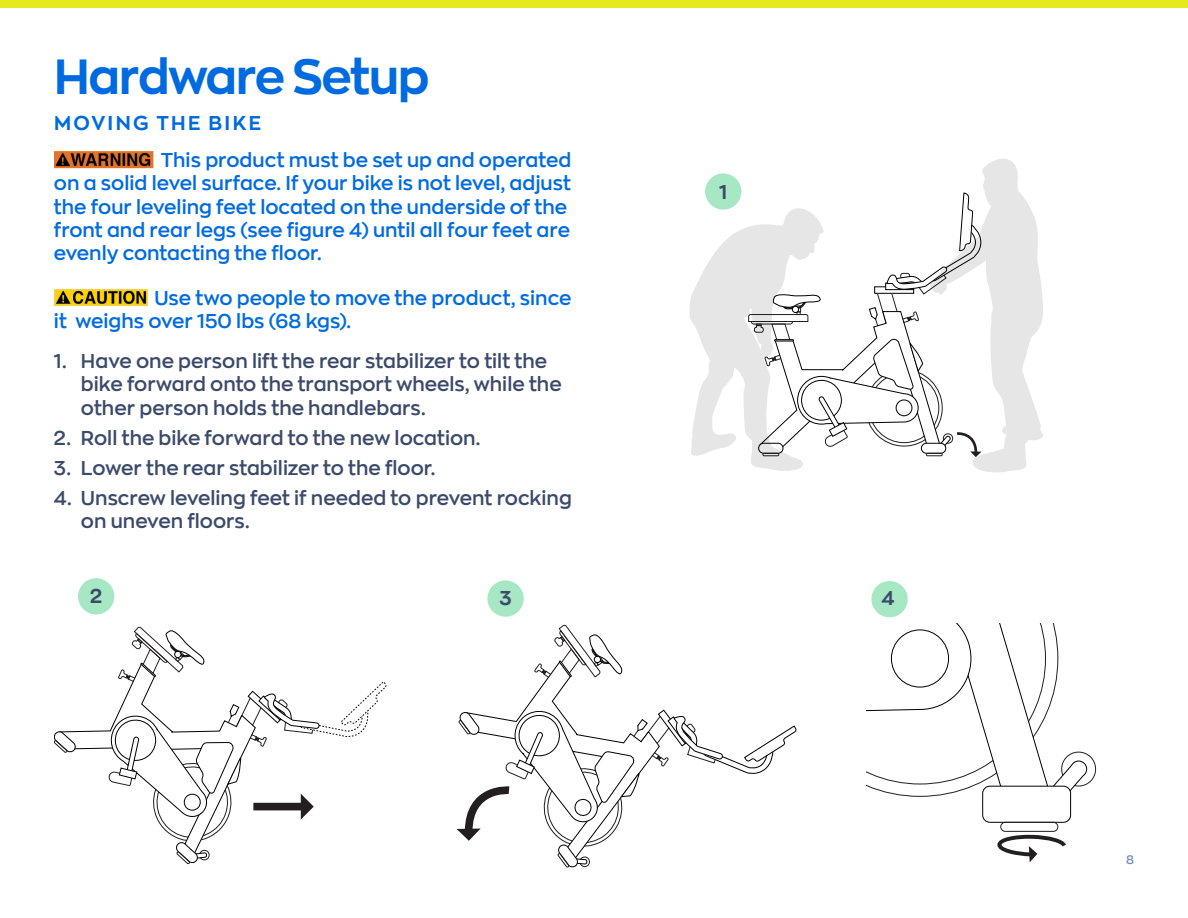
<style>
.page{position:relative;width:1188px;height:918px;background:#fff}
.page>*{position:absolute;margin:0;border:0;box-sizing:border-box;transform-origin:0 0}
.t1{font:700 48px "Zona Pro";letter-spacing:-.025em;color:#006be0}
.t2{font:600 19.5px/23.4px "Zona Pro";color:#006be0}
.t3{font:600 19.5px/23.4px "Zona Pro";color:#3b4a6b}
.t4{font:700 19.5px "Zona Pro";letter-spacing:.12em;color:#006be0}
.t5{font:700 19.5px "Zona Pro";color:#3b4a6b}
.t6{font:600 12px "Zona Pro";color:#7591b5}
</style>
<div class="page">
<div style="left:0;top:0;width:1188px;height:8px;background:#e3eb1f"></div>
<svg style="left:689px;top:159px;width:354px;height:313px"></svg>
<div style="left:705px;top:173px;width:36px;height:37px;background:#a6e8c4;border-radius:50%"></div>
<svg style="left:54px;top:626px;width:333px;height:238px"></svg>
<div style="left:253px;top:803px;width:50px;height:7px;background:#231f20"></div>
<div style="left:78px;top:578px;width:36px;height:36px;background:#a6e8c4;border-radius:50%"></div>
<div style="left:487px;top:580px;width:37px;height:37px;background:#a6e8c4;border-radius:50%"></div>
<svg style="left:457px;top:624px;width:340px;height:244px"></svg>
<div style="left:871px;top:581px;width:37px;height:36px;background:#a6e8c4;border-radius:50%"></div>
<svg style="left:866px;top:624px;width:231px;height:191px"></svg>
<div style="left:983px;top:786px;width:88px;height:36px;background:#fff;border-radius:7px"></div>
<div style="left:982px;top:786px;width:89px;height:37px;border:1px solid #000;border-radius:7px"></div>
<div style="left:1000px;top:822px;width:58px;height:10px;border:1px solid #231f20;border-radius:5px"></div>
<div style="left:891px;top:630px;width:58px;height:57px;background:#fff;border-radius:50%"></div>
<div style="left:891px;top:630px;width:58px;height:57px;border:1px solid #000;border-radius:50%"></div>
<svg style="left:997px;top:834px;width:69px;height:28px"></svg>
<svg style="left:54px;top:151px;width:100px;height:18px;background:#985424"></svg>
<svg style="left:54px;top:289px;width:94px;height:18px;background:#ad931c"></svg>
<h1 class="t1" style="left:54px;top:44px;width:377px">Hardware Setup</h1>
<p class="t4" style="left:54px;top:110px;width:209px">MOVING THE BIKE</p>
<p class="t2" style="left:54px;top:148px;width:519px;text-indent:107px">This product must be set up and operated on a solid level surface. If your bike is not level, adjust the four leveling feet located on the underside of the front and rear legs (see figure 4) until all four feet are evenly contacting the floor.</p>
<p class="t2" style="left:54px;top:286px;width:519px;text-indent:100px">Use two people to move the product, since it weighs over 150 lbs (68 kgs).</p>
<p class="t3" style="left:81px;top:349px;width:482px;text-indent:-27px">1. Have one person lift the rear stabilizer to tilt the bike forward onto the transport wheels, while the other person holds the handlebars.</p>
<p class="t3" style="left:54px;top:426px;width:428px">2. Roll the bike forward to the new location.</p>
<p class="t3" style="left:54px;top:456px;width:383px">3. Lower the rear stabilizer to the floor.</p>
<p class="t3" style="left:81px;top:486px;width:492px;text-indent:-27px">4. Unscrew leveling feet if needed to prevent rocking on uneven floors.</p>
<p class="t5" style="left:719px;top:179px;width:10px">1</p>
<p class="t5" style="left:90px;top:583px;width:14px">2</p>
<p class="t5" style="left:499px;top:585px;width:14px">3</p>
<p class="t5" style="left:882px;top:585px;width:14px">4</p>
<p class="t6" style="left:1126px;top:852px;width:9px">8</p>
</div>
